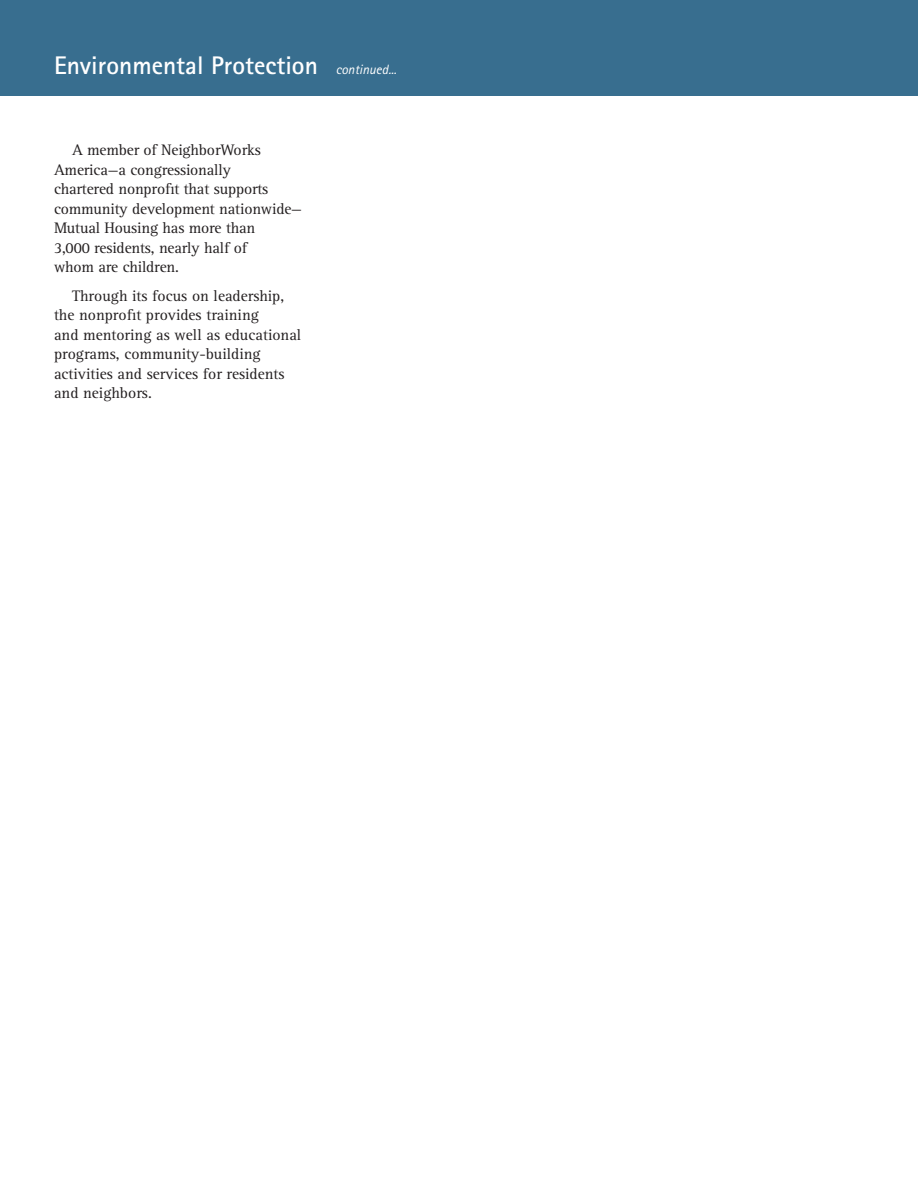
<style>
.page{position:relative;width:918px;height:1188px;background:#fff}
.page>*{position:absolute;margin:0;border:0;box-sizing:border-box;transform-origin:0 0}
.t1{font:700 25.5px "Rotis Sans Serif";color:#fff}
.t2{font:15.75px/19.5px "Rotis Serif";letter-spacing:-.01em;color:#231f20}
.t3{font:italic 13.5px "Rotis Sans Serif";color:#fff}
</style>
<div class="page">
<div style="left:0;top:0;width:918px;height:95px;background:#386e8f"></div>
<p class="t1" style="left:54px;top:49px;width:265px">Environmental Protection</p>
<p class="t3" style="left:336px;top:62px;width:62px">continued...</p>
<p class="t2" style="left:54px;top:141px;width:250px;text-indent:18px">A member of NeighborWorks<br>America—a congressionally<br>chartered nonprofit that supports community development nationwide—<br>Mutual Housing has more than<br>3,000 residents, nearly half of<br>whom are children.</p>
<p class="t2" style="left:54px;top:286px;width:249px;text-indent:18px">Through its focus on leadership, the nonprofit provides training<br>and mentoring as well as educational programs, community-building activities and services for residents and neighbors.</p>
</div>
